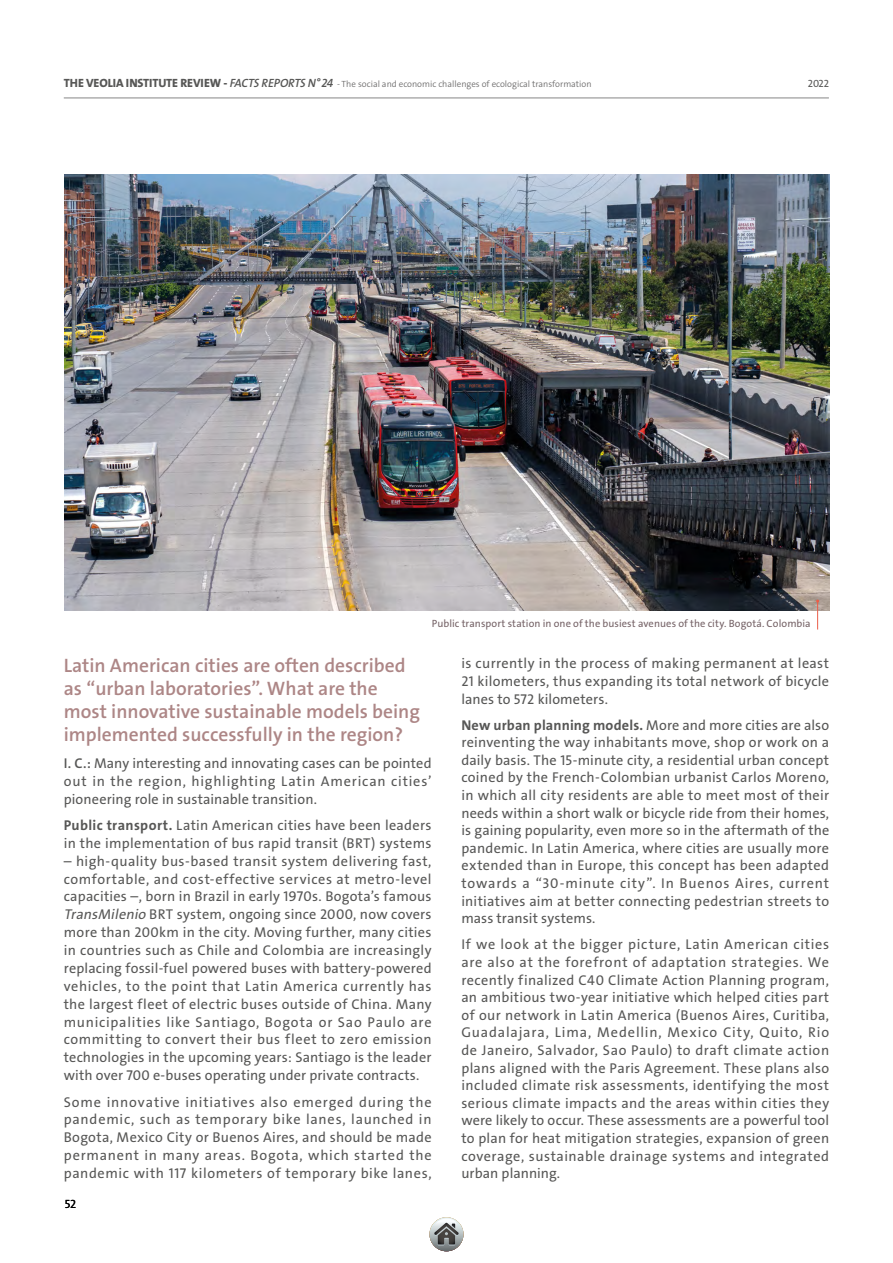
<style>
.page{position:relative;width:893px;height:1263px;background:#fff}
.page>*{position:absolute;margin:0;border:0;box-sizing:border-box;transform-origin:0 0}
.t1{font:19.5px/23.1px "The Sans Veolia W6 Se Bld";color:#ad8686}
.t2{font:14.25px/17.5px "The Sans Veolia W5 Pla";letter-spacing:.02em;color:#575756;text-align:justify}
.t3{font:12px "The Sans Veolia W5 Pla";color:#000}
.t4{font:10.5px "The Sans Veolia W5 Pla";letter-spacing:.01em;color:#756266}
.t5{font:10.5px "The Sans Veolia W5 Pla";color:#575756}
.t6{font:9px "The Sans Veolia W4 Se Lig";color:#706f6f}
.s1{font-family:"The Sans Veolia W8 Ex Bld";font-size:12px;color:#575756}
.s2{font-family:"The Sans Veolia W6 Se Bld It";font-size:12px;color:#575756}
.s3{font-family:"The Sans Veolia W6 Se Bld"}
.s4{font-family:"The Sans Veolia W7 Bld"}
.s5{font-style:italic}
</style>
<div class="page">
<img style="left:65px;top:174px;width:764px;height:436px">
<svg style="left:816px;top:600px;width:3px;height:29px"></svg>
<hr style="left:64px;top:98px;width:765px;height:1px;background:#878787">
<svg style="left:429px;top:1217px;width:34px;height:34px"></svg>
<svg style="left:433px;top:1218px;width:26px;height:27px"></svg>
<p class="t6" style="left:64px;top:78px;width:529px"><span class="s1">THE VEOLIA INSTITUTE REVIEW -</span> <span class="s2">FACTS REPORTS N°24</span> - The social and economic challenges of ecological transformation</p>
<p class="t5" style="left:808px;top:77px;width:22px">2022</p>
<p class="t4" style="left:432px;top:617px;width:380px">Public transport station in one of the busiest avenues of the city. Bogotá. Colombia</p>
<h1 class="t1" style="left:64px;top:654px;width:358px">Latin American cities are often described as “urban laboratories”. What are the most innovative sustainable models being implemented successfully in the region?</h1>
<p class="t2" style="left:64px;top:754px;width:369px"><span class="s3">I. C.:</span> Many interesting and innovating cases can be pointed out in the region, highlighting Latin American cities’ pioneering role in sustainable transition.</p>
<p class="t2" style="left:64px;top:816px;width:369px"><span class="s4">Public transport.</span> Latin American cities have been leaders in the implementation of bus rapid transit (BRT) systems</p>
<p class="t2" style="left:64px;top:852px;width:369px">– high-quality bus-based transit system delivering fast, comfortable, and cost-effective services at metro-level capacities –, born in Brazil in early 1970s. Bogota’s famous <span class="s5">TransMilenio</span> BRT system, ongoing since 2000, now covers more than 200km in the city. Moving further, many cities in countries such as Chile and Colombia are increasingly replacing fossil-fuel powered buses with battery-powered vehicles, to the point that Latin America currently has the largest fleet of electric buses outside of China. Many municipalities like Santiago, Bogota or Sao Paulo are committing to convert their bus fleet to zero emission technologies in the upcoming years: Santiago is the leader with over 700 e-buses operating under private contracts.</p>
<p class="t2" style="left:64px;top:1093px;width:369px">Some innovative initiatives also emerged during the pandemic, such as temporary bike lanes, launched in Bogota, Mexico City or Buenos Aires, and should be made permanent in many areas. Bogota, which started the pandemic with 117 kilometers of temporary bike lanes,</p>
<p class="t3" style="left:65px;top:1196px;width:13px">52</p>
<p class="t2" style="left:461px;top:655px;width:369px">is currently in the process of making permanent at least 21 kilometers, thus expanding its total network of bicycle lanes to 572 kilometers.</p>
<p class="t2" style="left:461px;top:716px;width:369px"><span class="s4">New urban planning models.</span> More and more cities are also reinventing the way inhabitants move, shop or work on a daily basis. The 15-minute city, a residential urban concept coined by the French-Colombian urbanist Carlos Moreno, in which all city residents are able to meet most of their needs within a short walk or bicycle ride from their homes, is gaining popularity, even more so in the aftermath of the pandemic. In Latin America, where cities are usually more extended than in Europe, this concept has been adapted towards a “30-minute city”. In Buenos Aires, current initiatives aim at better connecting pedestrian streets to mass transit systems.</p>
<p class="t2" style="left:461px;top:936px;width:369px">If we look at the bigger picture, Latin American cities are also at the forefront of adaptation strategies. We recently finalized C40 Climate Action Planning program, an ambitious two-year initiative which helped cities part of our network in Latin America (Buenos Aires, Curitiba, Guadalajara, Lima, Medellin, Mexico City, Quito, Rio de Janeiro, Salvador, Sao Paulo) to draft climate action plans aligned with the Paris Agreement. These plans also included climate risk assessments, identifying the most serious climate impacts and the areas within cities they were likely to occur. These assessments are a powerful tool to plan for heat mitigation strategies, expansion of green coverage, sustainable drainage systems and integrated urban planning.</p>
</div>
